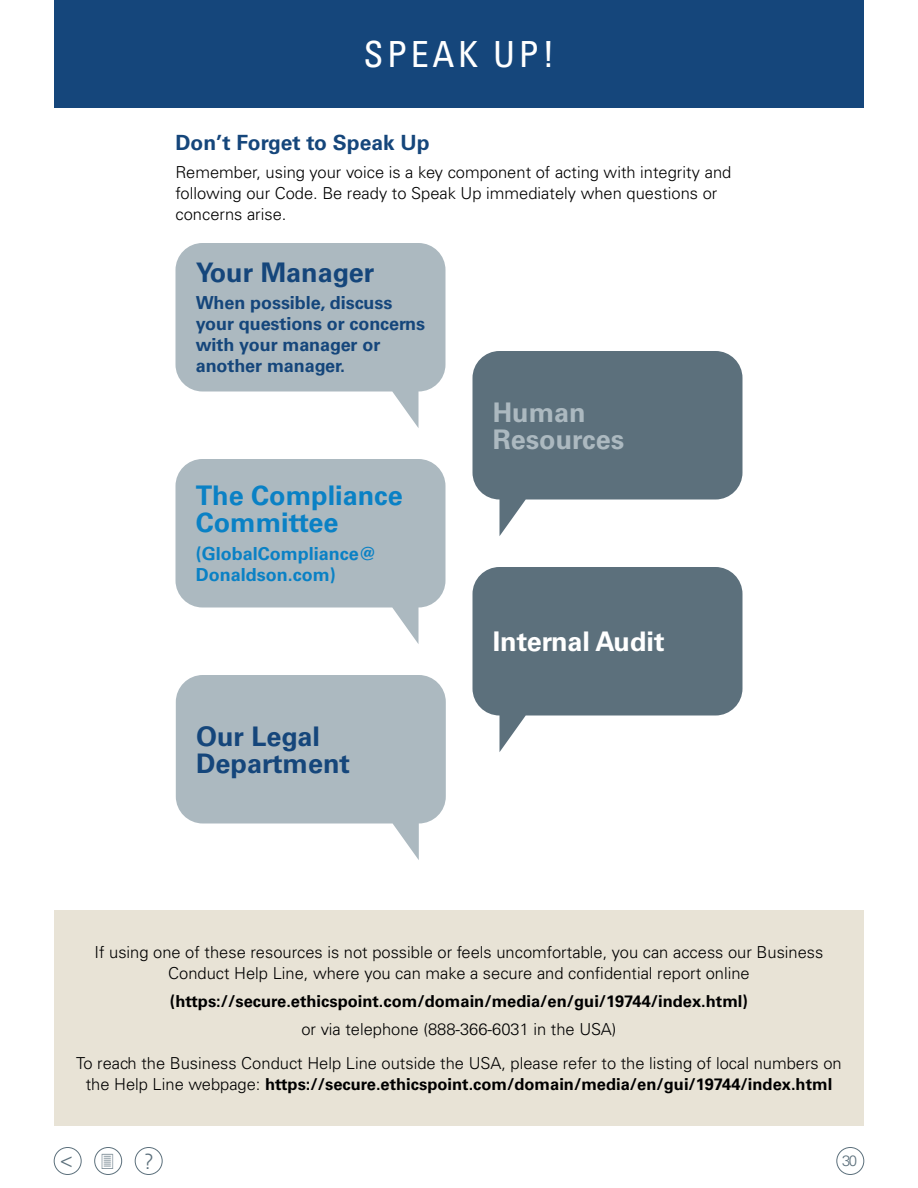
<style>
.page{position:relative;width:918px;height:1188px;background:#fff}
.page>*{position:absolute;margin:0;border:0;box-sizing:border-box;transform-origin:0 0}
.t1{font:condensed 36px "Univers LT Std";letter-spacing:.1em;color:#fff}
.t2{font:700 27px/27px "Univers LT Std";color:#15467b}
.t3{font:700 27px/27px "Univers LT Std";color:#0a81c5}
.t4{font:700 27px/27px "Univers LT Std";color:#acb9c0}
.t5{font:700 27px "Univers LT Std";color:#fff}
.t6{font:700 21px "Univers LT Std";color:#15467b}
.t7{font:300 21px "Univers LT Std";color:#5c707c}
.t8{font:700 18px/21px "Univers LT Std";letter-spacing:-.005em;color:#15467b}
.t9{font:700 18px/21px "Univers LT Std";color:#0a81c5}
.t10{font:300 16.5px/21px "Univers LT Std";color:#000;text-align:center}
.t11{font:700 16.5px "Univers LT Std";color:#000}
.t12{font:300 15px "Univers LT Std";color:#5c707c}
.s1{font-weight:300}
</style>
<div class="page">
<div style="left:176px;top:675px;width:270px;height:149px;background:#acb9c0;border-radius:27px"></div>
<div style="left:176px;top:243px;width:270px;height:149px;background:#acb9c0;border-radius:27px"></div>
<div style="left:176px;top:459px;width:270px;height:149px;background:#acb9c0;border-radius:27px"></div>
<div style="left:54px;top:0;width:810px;height:108px;background:#15467b"></div>
<div style="left:54px;top:910px;width:810px;height:216px;background:#e8e3d6"></div>
<div style="left:54px;top:1147px;width:27px;height:28px;border:1px solid #5c707c;border-radius:50%"></div>
<div style="left:837px;top:1147px;width:27px;height:28px;border:1px solid #5c707c;border-radius:50%"></div>
<div style="left:472px;top:351px;width:270px;height:149px;background:#5c707c;border-radius:27px"></div>
<div style="left:472px;top:567px;width:270px;height:149px;background:#5c707c;border-radius:27px"></div>
<div style="left:94px;top:1147px;width:28px;height:28px;border:1px solid #5c707c;border-radius:50%"></div>
<div style="left:135px;top:1147px;width:27px;height:28px;border:1px solid #5c707c;border-radius:50%"></div>
<h1 class="t1" style="left:364px;top:31px;width:192px">SPEAK UP!</h1>
<p class="t6" style="left:176px;top:131px;width:256px">Don’t Forget to Speak Up</p>
<p class="t10" style="left:176px;top:162px;width:557px;text-align:left">Remember, using your voice is a key component of acting with integrity and following our Code. Be ready to Speak Up immediately when questions or concerns arise.</p>
<h2 class="t2" style="left:196px;top:259px;width:180px">Your Manager</h2>
<p class="t8" style="left:196px;top:293px;width:231px">When possible, discuss your questions or concerns with your manager or another manager.</p>
<h2 class="t3" style="left:196px;top:482px;width:209px">The Compliance<br>Committee</h2>
<p class="t9" style="left:196px;top:543px;width:182px">(GlobalCompliance@<br>Donaldson.com)</p>
<h2 class="t2" style="left:196px;top:723px;width:155px">Our Legal<br>Department</h2>
<h2 class="t4" style="left:493px;top:399px;width:133px">Human<br>Resources</h2>
<h2 class="t5" style="left:493px;top:626px;width:173px">Internal Audit</h2>
<p class="t10" style="left:95px;top:942px;width:730px">If using one of these resources is not possible or feels uncomfortable, you can access our Business<br>Conduct Help Line, where you can make a secure and confidential report online</p>
<p class="t11" style="left:170px;top:992px;width:580px">(https://secure.ethicspoint.com/domain/media/en/gui/19744/index.html)</p>
<p class="t10" style="left:76px;top:1012px;width:767px;line-height:34.5px">or via telephone (888-366-6031 in the USA)<br>To reach the Business Conduct Help Line outside the USA, please refer to the listing of local numbers on</p>
<p class="t11" style="left:86px;top:1075px;width:748px"><span class="s1">the Help Line webpage:</span> https://secure.ethicspoint.com/domain/media/en/gui/19744/index.html</p>
<p class="t7" style="left:100px;top:1149px;width:55px">✓ ?</p>
<p class="t7" style="left:59px;top:1147px;width:15px">&lt;</p>
<p class="t12" style="left:842px;top:1152px;width:16px">30</p>
</div>
